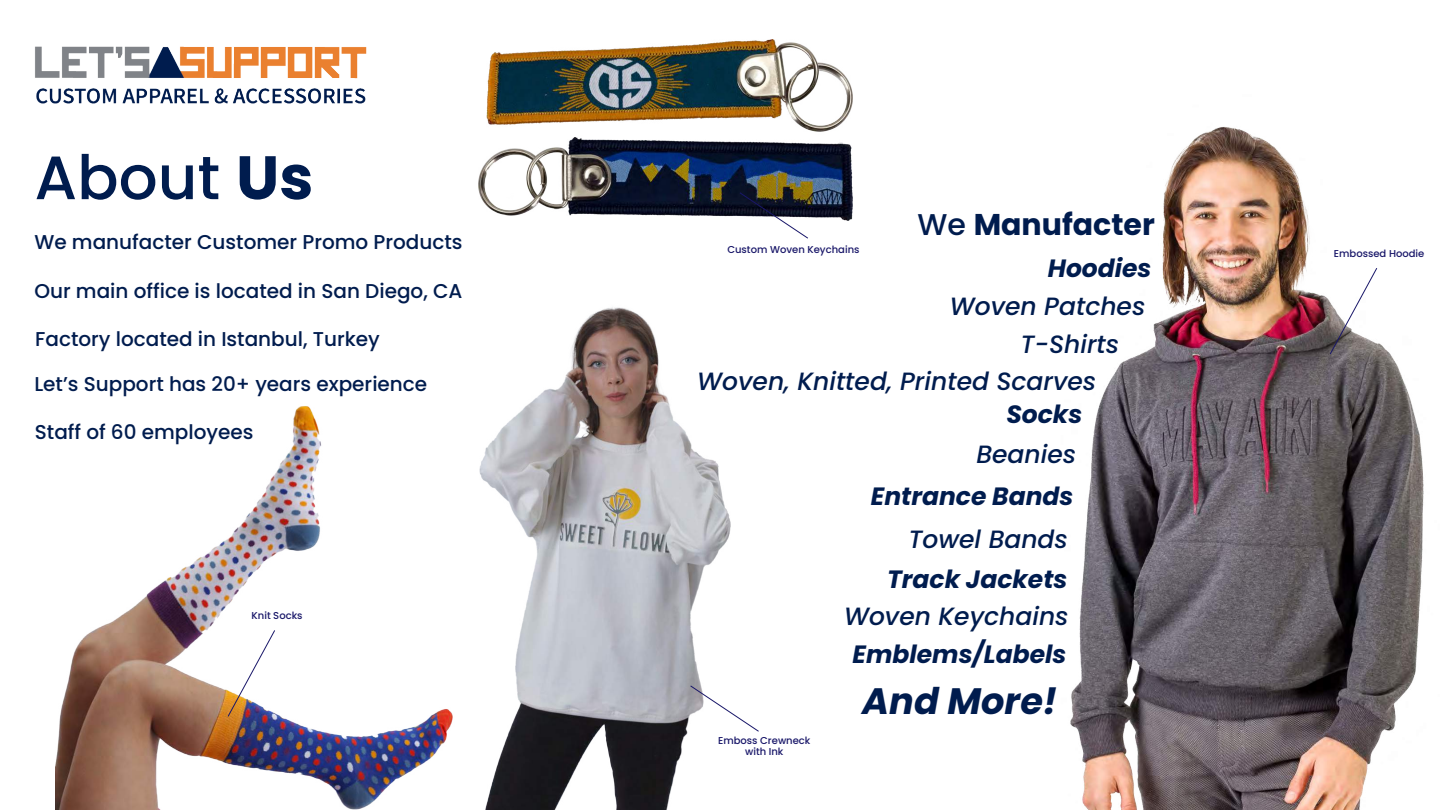
<style>
.page{position:relative;width:1440px;height:810px;background:#fff}
.page>*{position:absolute;margin:0;border:0;box-sizing:border-box;transform-origin:0 0}
.t1{font:500 61.2px "Poppins";color:#001c4e}
.t2{font:italic 700 36.7px "Poppins";color:#001c4e}
.t3{font:700 30px "Poppins";color:#001c4e}
.t4{font:italic 500 25px "Poppins";color:#001c4e}
.t5{font:italic 700 25px "Poppins";color:#001c4e}
.t6{font:500 20px "Poppins";color:#001c4e}
.t7{font:500 10px/10.8px "Poppins";color:#191769;text-align:center}
.s1{font-weight:700}
.s2{font-weight:500}
</style>
<div class="page">
<img style="left:35px;top:46px;width:332px;height:58px">
<img style="left:1070px;top:127px;width:354px;height:683px">
<img style="left:478px;top:39px;width:375px;height:181px">
<img style="left:56px;top:406px;width:397px;height:404px">
<svg style="left:227px;top:629px;width:49px;height:89px"></svg>
<svg style="left:1329px;top:267px;width:49px;height:88px"></svg>
<img style="left:480px;top:307px;width:251px;height:503px">
<svg style="left:738px;top:191px;width:71px;height:48px"></svg>
<svg style="left:689px;top:685px;width:70px;height:48px"></svg>
<h1 class="t1" style="left:34px;top:142px;width:280px">About <span class="s1">Us</span></h1>
<p class="t6" style="left:34px;top:231px;width:430px">We manufacter Customer Promo Products</p>
<p class="t6" style="left:34px;top:280px;width:430px">Our main office is located in San Diego, CA</p>
<p class="t6" style="left:35px;top:327px;width:346px">Factory located in Istanbul, Turkey</p>
<p class="t6" style="left:34px;top:372px;width:394px">Let’s Support has 20+ years experience</p>
<p class="t6" style="left:35px;top:420px;width:220px">Staff of 60 employees</p>
<p class="t7" style="left:252px;top:610px;width:53px">Knit Socks</p>
<p class="t7" style="left:727px;top:244px;width:134px">Custom Woven Keychains</p>
<h3 class="t3" style="left:917px;top:207px;width:239px"><span class="s2">We</span> Manufacter</h3>
<p class="t5" style="left:1048px;top:254px;width:105px">Hoodies</p>
<p class="t4" style="left:950px;top:292px;width:197px">Woven Patches</p>
<p class="t4" style="left:1020px;top:330px;width:100px">T-Shirts</p>
<p class="t4" style="left:697px;top:366px;width:401px">Woven, Knitted, Printed Scarves</p>
<p class="t5" style="left:1006px;top:400px;width:78px">Socks</p>
<p class="t4" style="left:976px;top:440px;width:101px">Beanies</p>
<p class="t5" style="left:871px;top:481px;width:204px">Entrance Bands</p>
<p class="t4" style="left:908px;top:524px;width:161px">Towel Bands</p>
<p class="t5" style="left:887px;top:565px;width:182px">Track Jackets</p>
<p class="t4" style="left:844px;top:601px;width:226px">Woven Keychains</p>
<p class="t5" style="left:852px;top:640px;width:216px">Emblems/Labels</p>
<p class="t7" style="left:718px;top:735px;width:94px">Emboss Crewneck with Ink</p>
<h2 class="t2" style="left:862px;top:680px;width:197px">And More!</h2>
<p class="t7" style="left:1334px;top:248px;width:92px">Embossed Hoodie</p>
</div>
